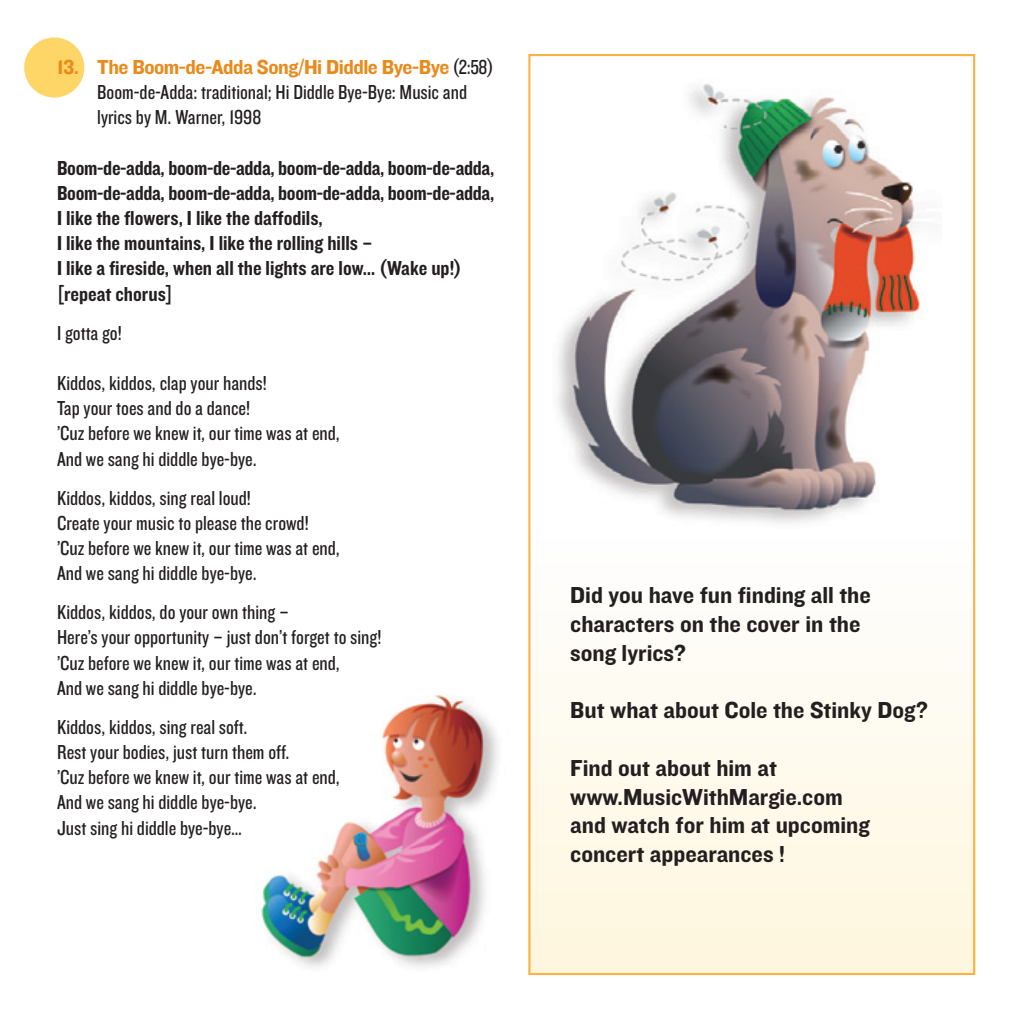
<style>
.page{position:relative;width:1026px;height:1026px;background:#fff}
.page>*{position:absolute;margin:0;border:0;box-sizing:border-box;transform-origin:0 0}
.t1{font:24px/28.8px "Knockout HTF51 Middleweight";color:#231f20}
.t2{font:21px/25.2px "Knockout HTF29 Junior Liteweight";color:#231f20}
.t3{font:21px/25.2px "Knockout HTF50 Welterweight";color:#231f20}
.t4{font:21px "Knockout HTF51 Middleweight";letter-spacing:-.025em;color:#e98a1b}
.s1{font-family:"Knockout HTF29 Junior Liteweight";color:#231f20}
</style>
<div class="page">
<img style="left:261px;top:695px;width:237px;height:272px">
<div style="left:24px;top:37px;width:60px;height:61px;background:#fed667;border-radius:50%"></div>
<div style="left:528px;top:576px;width:447px;height:13px;background:#fefdfb"></div>
<div style="left:528px;top:588px;width:447px;height:13px;background:#fefdfa"></div>
<div style="left:528px;top:601px;width:447px;height:12px;background:#fefdf9"></div>
<div style="left:528px;top:613px;width:447px;height:12px;background:#fefcf8"></div>
<div style="left:528px;top:625px;width:447px;height:13px;background:#fefcf7"></div>
<div style="left:528px;top:637px;width:447px;height:13px;background:#fefcf6"></div>
<div style="left:528px;top:649px;width:447px;height:13px;background:#fefcf5"></div>
<div style="left:528px;top:661px;width:447px;height:13px;background:#fefcf5"></div>
<div style="left:528px;top:674px;width:447px;height:12px;background:#fefbf3"></div>
<div style="left:528px;top:686px;width:447px;height:12px;background:#fefbf2"></div>
<div style="left:528px;top:698px;width:447px;height:13px;background:#fefbf2"></div>
<div style="left:528px;top:710px;width:447px;height:13px;background:#fefbf1"></div>
<div style="left:528px;top:722px;width:447px;height:13px;background:#fefbf0"></div>
<div style="left:528px;top:734px;width:447px;height:13px;background:#fefaef"></div>
<div style="left:528px;top:747px;width:447px;height:12px;background:#fefaee"></div>
<div style="left:528px;top:759px;width:447px;height:12px;background:#fefaed"></div>
<div style="left:528px;top:771px;width:447px;height:13px;background:#fefaec"></div>
<div style="left:528px;top:783px;width:447px;height:13px;background:#fef9eb"></div>
<div style="left:528px;top:795px;width:447px;height:13px;background:#fef9ea"></div>
<div style="left:528px;top:807px;width:447px;height:13px;background:#fef9e9"></div>
<div style="left:528px;top:820px;width:447px;height:12px;background:#fef9e9"></div>
<div style="left:528px;top:832px;width:447px;height:12px;background:#fef9e8"></div>
<div style="left:528px;top:844px;width:447px;height:13px;background:#fef8e6"></div>
<div style="left:528px;top:856px;width:447px;height:13px;background:#fef8e6"></div>
<div style="left:528px;top:868px;width:447px;height:13px;background:#fef8e5"></div>
<div style="left:528px;top:880px;width:447px;height:13px;background:#fef8e4"></div>
<div style="left:528px;top:893px;width:447px;height:12px;background:#fef8e3"></div>
<div style="left:528px;top:905px;width:447px;height:12px;background:#fef7e2"></div>
<div style="left:528px;top:917px;width:447px;height:13px;background:#fef7e1"></div>
<div style="left:528px;top:929px;width:447px;height:13px;background:#fef7e0"></div>
<div style="left:528px;top:941px;width:447px;height:13px;background:#fef6df"></div>
<div style="left:528px;top:953px;width:447px;height:13px;background:#fef6df"></div>
<div style="left:528px;top:966px;width:447px;height:9px;background:#fef6dd"></div>
<img style="left:557px;top:83px;width:364px;height:440px">
<p class="t4" style="left:57px;top:60px;width:438px">13. The Boom-de-Adda Song/Hi Diddle Bye-Bye <span class="s1">(2:58)</span></p>
<p class="t2" style="left:97px;top:81px;width:371px">Boom-de-Adda: traditional; Hi Diddle Bye-Bye: Music and lyrics by M. Warner, 1998</p>
<p class="t3" style="left:57px;top:157px;width:439px">Boom-de-adda, boom-de-adda, boom-de-adda, boom-de-adda, Boom-de-adda, boom-de-adda, boom-de-adda, boom-de-adda, I like the flowers, I like the daffodils,<br>I like the mountains, I like the rolling hills –<br>I like a fireside, when all the lights are low… (Wake up!) [repeat chorus]</p>
<p class="t2" style="left:57px;top:322px;width:66px">I gotta go!</p>
<p class="t2" style="left:57px;top:372px;width:284px">Kiddos, kiddos, clap your hands!<br>Tap your toes and do a dance!<br>’Cuz before we knew it, our time was at end,<br>And we sang hi diddle bye-bye.</p>
<p class="t2" style="left:57px;top:487px;width:284px">Kiddos, kiddos, sing real loud!<br>Create your music to please the crowd! ’Cuz before we knew it, our time was at end, And we sang hi diddle bye-bye.</p>
<p class="t2" style="left:57px;top:602px;width:326px">Kiddos, kiddos, do your own thing –<br>Here’s your opportunity – just don’t forget to sing! ’Cuz before we knew it, our time was at end,<br>And we sang hi diddle bye-bye.</p>
<p class="t2" style="left:57px;top:716px;width:284px">Kiddos, kiddos, sing real soft.<br>Rest your bodies, just turn them off.<br>’Cuz before we knew it, our time was at end, And we sang hi diddle bye-bye.<br>Just sing hi diddle bye-bye…</p>
<p class="t1" style="left:570px;top:583px;width:302px">Did you have fun finding all the characters on the cover in the song lyrics?</p>
<p class="t1" style="left:570px;top:698px;width:359px">But what about Cole the Stinky Dog?</p>
<p class="t1" style="left:570px;top:755px;width:301px">Find out about him at www.MusicWithMargie.com and watch for him at upcoming concert appearances !</p>
</div>
